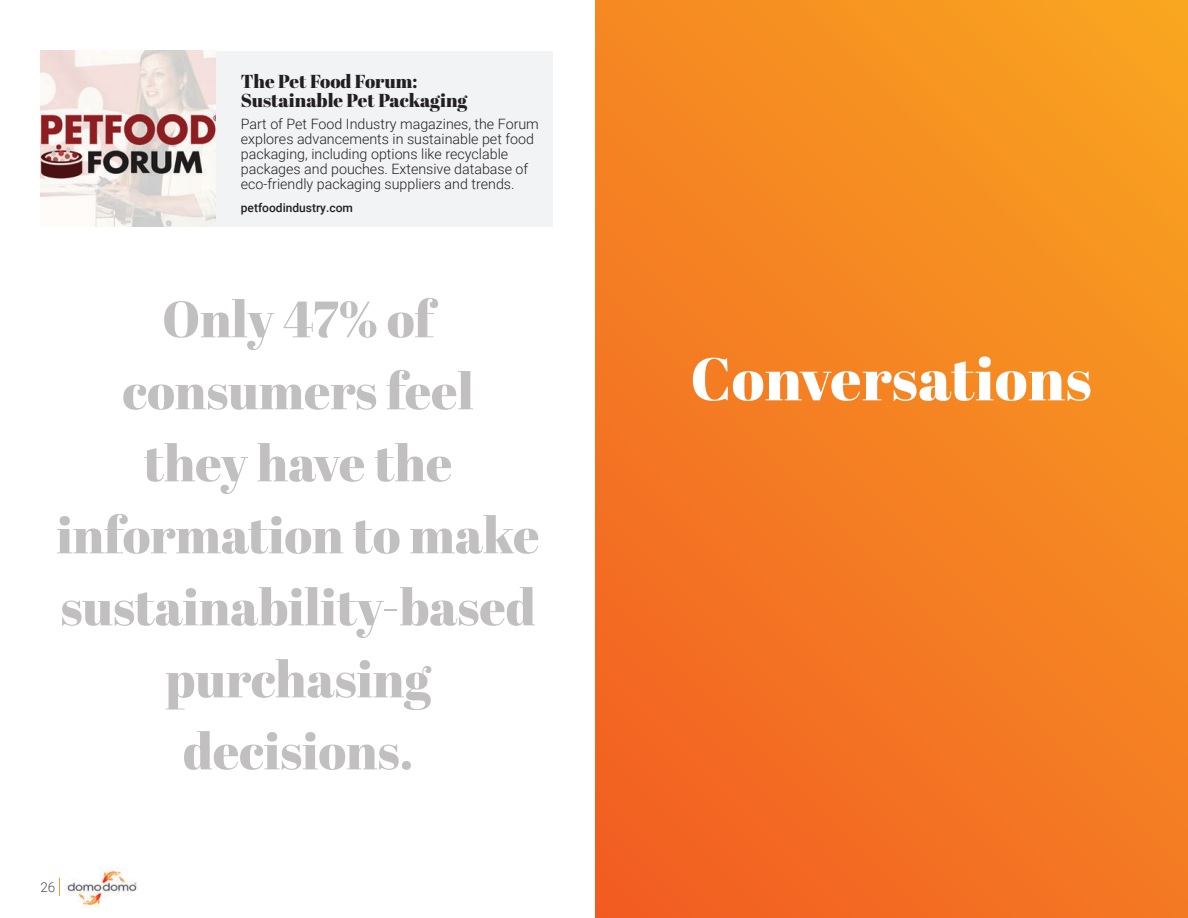
<style>
.page{position:relative;width:1188px;height:918px;background:#fff}
.page>*{position:absolute;margin:0;border:0;box-sizing:border-box;transform-origin:0 0}
.t1{font:60px "Abril Fatface";letter-spacing:.01em;color:#fff}
.t2{font:51px/72px "Abril Fatface";color:#c2bfc1;text-align:center}
.t3{font:18.75px/19.5px "Abril Fatface";color:#231f20}
.t4{font:300 14.25px/15px "Roboto";color:#231f20}
.t5{font:300 13.5px "Roboto";color:#494f54}
.t6{font:500 12px "Roboto";color:#231f20}
</style>
<div class="page">
<img style="left:596px;top:254px;width:592px;height:664px">
<img style="left:596px;top:0;width:592px;height:254px">
<img style="left:66px;top:867px;width:72px;height:39px">
<svg style="left:59px;top:878px;width:1px;height:18px"></svg>
<div style="left:40px;top:51px;width:514px;height:175px;background:#f2f3f4"></div>
<img style="left:40px;top:51px;width:176px;height:175px">
<h3 class="t3" style="left:241px;top:71px;width:228px">The Pet Food Forum:<br>Sustainable Pet Packaging</h3>
<p class="t4" style="left:241px;top:116px;width:300px">Part of Pet Food Industry magazines, the Forum explores advancements in sustainable pet food packaging, including options like recyclable packages and pouches. Extensive database of eco-friendly packaging suppliers and trends.</p>
<p class="t6" style="left:241px;top:200px;width:114px">petfoodindustry.com</p>
<h2 class="t2" style="left:57px;top:282px;width:485px">Only 47% of consumers feel<br>they have the information to make sustainability-based purchasing decisions.</h2>
<p class="t5" style="left:40px;top:877px;width:16px">26</p>
<h1 class="t1" style="left:690px;top:337px;width:403px">Conversations</h1>
</div>
